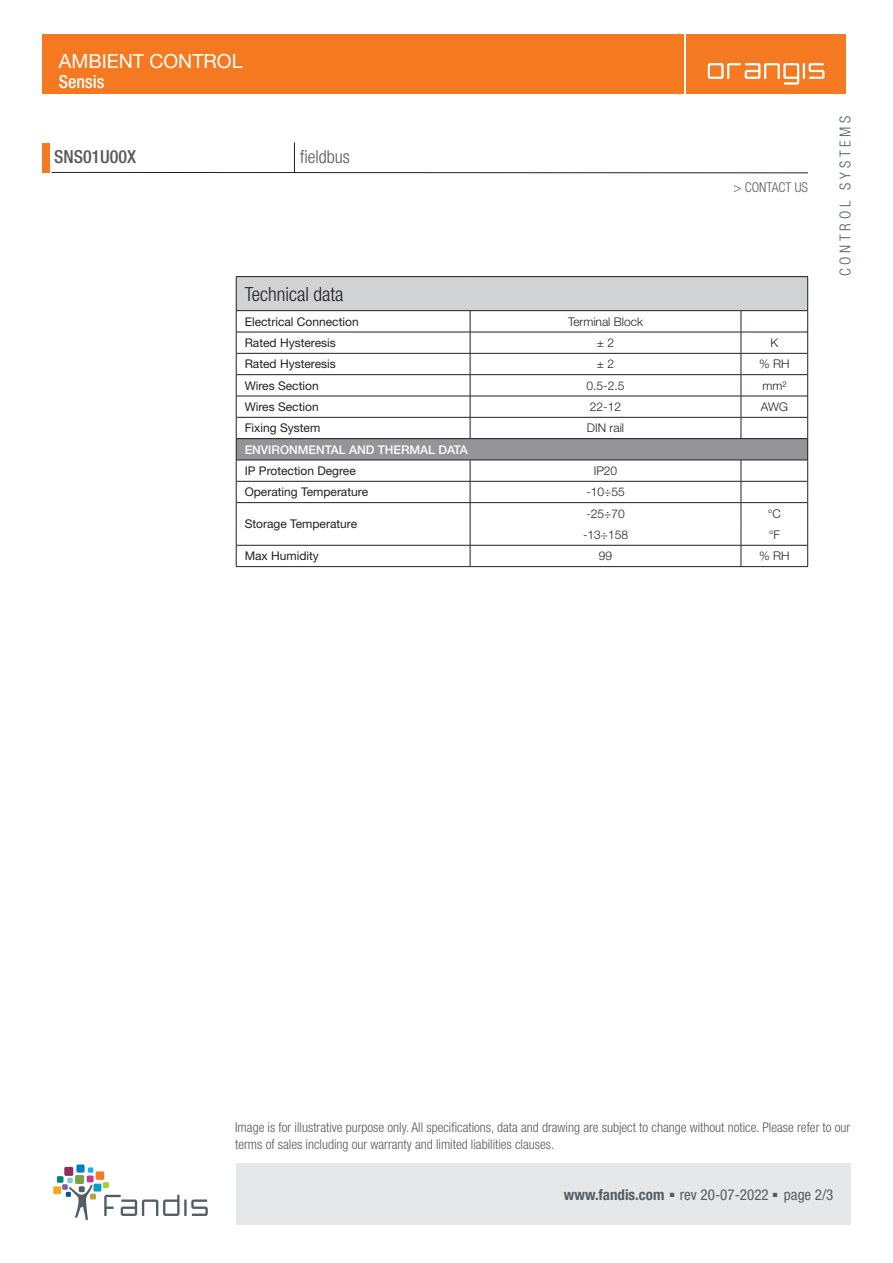
<style>
.page{position:relative;width:893px;height:1263px;background:#fff}
.page>*{position:absolute;margin:0;border:0;box-sizing:border-box;transform-origin:0 0}
.t1{font:19.5px "Helvetica Neue LT Std";color:#fff}
.T2Titolo{font:300 condensed 19.5px "Helvetica Neue LT Std";color:#231f20}
.t2{font:500 condensed 18px "Helvetica Neue LT Std";color:#57585a}
.t3{font:300 condensed 18px "Helvetica Neue LT Std";color:#57585a}
.t4{font:500 condensed 18px "Helvetica Neue LT Std";color:#fff}
.t5{font:condensed 15px "Helvetica Neue LT Std";color:#525e65}
.t6{font:300 condensed 15px "Helvetica Neue LT Std";letter-spacing:.25em;color:#525e65}
.t7{font:300 condensed 13.5px/16.5px "Helvetica Neue LT Std";color:#57585a}
.T2Intestazione{font:12px "Helvetica Neue LT Std";color:#231f20}
.T2Valore{font:300 12px "Helvetica Neue LT Std";color:#231f20}
.T2Famiglia{font:500 12px "Helvetica Neue LT Std";color:#fff}
.T2UM{font:300 12px "Helvetica Neue LT Std";color:#231f20}
.s1{font-weight:700}
.s2{font-family:"Arial";font-stretch:normal;font-size:9px}
</style>
<div class="page">
<div style="left:43px;top:35px;width:641px;height:59px;background:#f47921"></div>
<div style="left:236px;top:1163px;width:614px;height:62px;background:#e6e7e9"></div>
<div style="left:43px;top:143px;width:7px;height:30px;background:#f47921"></div>
<hr style="left:51px;top:172px;width:757px;height:1px;background:#231f20">
<div style="left:687px;top:35px;width:159px;height:59px;background:#f47921"></div>
<svg style="left:708px;top:63px;width:116px;height:22px"></svg>
<hr style="left:294px;top:142px;width:1px;height:31px;background:#231f20">
<svg style="left:104px;top:1195px;width:104px;height:21px"></svg>
<div style="left:94px;top:1184px;width:7px;height:7px;background:#009fc3"></div>
<div style="left:57px;top:1176px;width:7px;height:7px;background:#00867d"></div>
<div style="left:76px;top:1164px;width:9px;height:8px;background:#007ec5"></div>
<div style="left:96px;top:1171px;width:8px;height:9px;background:#f47921"></div>
<svg style="left:103px;top:1182px;width:6px;height:6px"></svg>
<svg style="left:62px;top:1167px;width:34px;height:53px"></svg>
<div style="left:53px;top:1186px;width:8px;height:8px;background:#f9a51b"></div>
<div style="left:236px;top:277px;width:572px;height:34px;background:#d1d2d4"></div>
<div style="left:236px;top:439px;width:572px;height:21px;background:#939598"></div>
<hr style="left:741px;top:332px;width:66px;height:1px;background:#231f20">
<hr style="left:236px;top:332px;width:234px;height:1px;background:#231f20">
<hr style="left:470px;top:332px;width:271px;height:1px;background:#231f20">
<hr style="left:741px;top:353px;width:66px;height:1px;background:#231f20">
<hr style="left:236px;top:353px;width:234px;height:1px;background:#231f20">
<hr style="left:470px;top:353px;width:271px;height:1px;background:#231f20">
<hr style="left:741px;top:374px;width:66px;height:1px;background:#231f20">
<hr style="left:236px;top:374px;width:234px;height:1px;background:#231f20">
<hr style="left:470px;top:374px;width:271px;height:1px;background:#231f20">
<hr style="left:741px;top:396px;width:66px;height:1px;background:#231f20">
<hr style="left:236px;top:396px;width:234px;height:1px;background:#231f20">
<hr style="left:470px;top:396px;width:271px;height:1px;background:#231f20">
<hr style="left:741px;top:417px;width:66px;height:1px;background:#231f20">
<hr style="left:236px;top:417px;width:234px;height:1px;background:#231f20">
<hr style="left:470px;top:417px;width:271px;height:1px;background:#231f20">
<svg style="left:470px;top:311px;width:1px;height:127px"></svg>
<svg style="left:741px;top:311px;width:1px;height:127px"></svg>
<hr style="left:741px;top:481px;width:66px;height:1px;background:#231f20">
<hr style="left:236px;top:481px;width:234px;height:1px;background:#231f20">
<hr style="left:470px;top:481px;width:271px;height:1px;background:#231f20">
<hr style="left:741px;top:502px;width:66px;height:1px;background:#231f20">
<hr style="left:470px;top:502px;width:271px;height:1px;background:#231f20">
<hr style="left:741px;top:545px;width:66px;height:1px;background:#231f20">
<hr style="left:236px;top:566px;width:234px;height:1px;background:#231f20">
<hr style="left:470px;top:545px;width:271px;height:1px;background:#231f20">
<hr style="left:470px;top:566px;width:271px;height:1px;background:#231f20">
<svg style="left:741px;top:461px;width:1px;height:105px"></svg>
<hr style="left:741px;top:566px;width:67px;height:1px;background:#231f20">
<hr style="left:236px;top:502px;width:234px;height:1px;background:#231f20">
<hr style="left:236px;top:545px;width:234px;height:1px;background:#231f20">
<svg style="left:470px;top:461px;width:1px;height:105px"></svg>
<hr style="left:236px;top:438px;width:234px;height:1px;background:#231f20">
<svg style="left:236px;top:311px;width:1px;height:255px"></svg>
<svg style="left:807px;top:311px;width:1px;height:255px"></svg>
<hr style="left:470px;top:460px;width:271px;height:1px;background:#231f20">
<hr style="left:741px;top:460px;width:67px;height:1px;background:#231f20">
<hr style="left:470px;top:438px;width:271px;height:1px;background:#231f20">
<hr style="left:236px;top:460px;width:234px;height:1px;background:#231f20">
<hr style="left:741px;top:438px;width:66px;height:1px;background:#231f20">
<hr style="left:236px;top:276px;width:234px;height:1px;background:#231f20">
<hr style="left:236px;top:277px;width:1px;height:33px;background:#231f20">
<hr style="left:470px;top:276px;width:271px;height:1px;background:#231f20">
<hr style="left:741px;top:276px;width:67px;height:1px;background:#231f20">
<hr style="left:807px;top:277px;width:1px;height:33px;background:#231f20">
<hr style="left:236px;top:310px;width:234px;height:1px;background:#231f20">
<hr style="left:470px;top:310px;width:271px;height:1px;background:#231f20">
<hr style="left:741px;top:310px;width:67px;height:1px;background:#231f20">
<h1 class="t1" style="left:59px;top:49px;width:185px">AMBIENT CONTROL</h1>
<h2 class="t4" style="left:59px;top:71px;width:47px">Sensis</h2>
<h2 class="t2" style="left:54px;top:146px;width:84px">SNS01U00X</h2>
<h2 class="t3" style="left:300px;top:147px;width:51px">fieldbus</h2>
<p class="t7" style="left:733px;top:179px;width:76px">&gt; CONTACT US</p>
<p class="T2Titolo" style="left:245px;top:282px;width:100px">Technical data</p>
<p class="T2Intestazione" style="left:245px;top:314px;width:115px">Electrical Connection</p>
<p class="T2Valore" style="left:568px;top:314px;width:76px">Terminal Block</p>
<p class="T2Intestazione" style="left:245px;top:336px;width:93px">Rated Hysteresis</p>
<p class="T2Valore" style="left:597px;top:335px;width:19px">± 2</p>
<p class="T2UM" style="left:770px;top:335px;width:9px">K</p>
<p class="T2Intestazione" style="left:245px;top:357px;width:93px">Rated Hysteresis</p>
<p class="T2Valore" style="left:597px;top:357px;width:19px">± 2</p>
<p class="T2UM" style="left:759px;top:357px;width:32px">% RH</p>
<p class="T2Intestazione" style="left:245px;top:378px;width:76px">Wires Section</p>
<p class="T2Valore" style="left:587px;top:378px;width:39px">0.5-2.5</p>
<p class="T2UM" style="left:762px;top:378px;width:25px">mm²</p>
<p class="T2Intestazione" style="left:245px;top:399px;width:76px">Wires Section</p>
<p class="T2Valore" style="left:590px;top:399px;width:33px">22-12</p>
<p class="T2UM" style="left:761px;top:399px;width:29px">AWG</p>
<p class="T2Intestazione" style="left:245px;top:421px;width:77px">Fixing System</p>
<p class="T2Valore" style="left:587px;top:421px;width:39px">DIN rail</p>
<p class="T2Famiglia" style="left:245px;top:442px;width:225px">ENVIRONMENTAL AND THERMAL DATA</p>
<p class="T2Intestazione" style="left:245px;top:463px;width:113px">IP Protection Degree</p>
<p class="T2Valore" style="left:594px;top:463px;width:25px">IP20</p>
<p class="T2Intestazione" style="left:245px;top:485px;width:125px">Operating Temperature</p>
<p class="T2Valore" style="left:586px;top:485px;width:40px">-10÷55</p>
<p class="T2Intestazione" style="left:245px;top:517px;width:114px">Storage Temperature</p>
<p class="T2Valore" style="left:586px;top:506px;width:40px">-25÷70</p>
<p class="T2UM" style="left:768px;top:506px;width:15px">°C</p>
<p class="T2Valore" style="left:583px;top:527px;width:46px">-13÷158</p>
<p class="T2UM" style="left:769px;top:527px;width:13px">°F</p>
<p class="T2Intestazione" style="left:245px;top:549px;width:76px">Max Humidity</p>
<p class="T2Valore" style="left:599px;top:549px;width:15px">99</p>
<p class="T2UM" style="left:759px;top:549px;width:32px">% RH</p>
<p class="t6" style="left:836px;top:276px;width:163px;rotate:-90deg">CONTROL SYSTEMS</p>
<p class="t7" style="left:235px;top:1119px;width:617px">Image is for illustrative purpose only. All specifications, data and drawing are subject to change without notice. Please refer to our terms of sales including our warranty and limited liabilities clauses.</p>
<p class="t5" style="left:564px;top:1186px;width:271px"><span class="s1">www.fandis.com</span> <span class="s2">■</span> rev 20-07-2022 <span class="s2">■</span> page 2/3</p>
</div>
